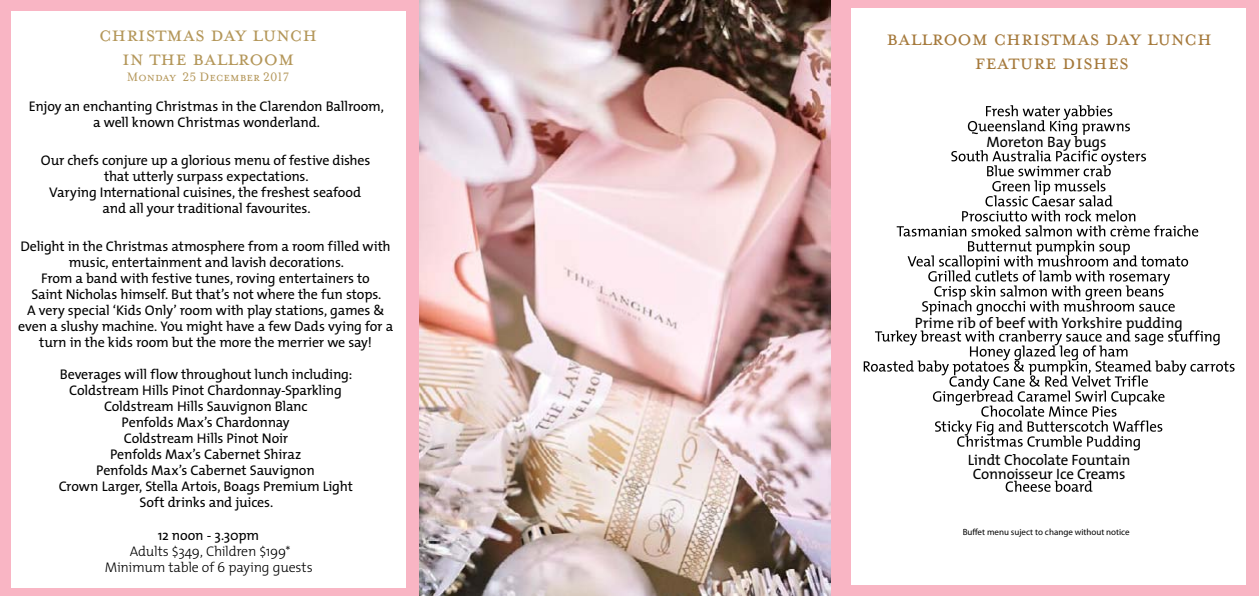
<style>
.page{position:relative;width:1259px;height:596px;background:#fff}
.page>*{position:absolute;margin:0;border:0;box-sizing:border-box;transform-origin:0 0}
.t1{font:24px/24px "Mrs Eaves All Small Caps";color:#a5793b;text-align:center}
.t2{font:24px/24px "Mrs Eaves Small Caps";color:#b4975a;text-align:center}
.t3{font:15px/14px "The Mix";letter-spacing:-.005em;color:#000;text-align:center}
.t4{font:14px/16px "The Mix";letter-spacing:-.015em;color:#000;text-align:center}
.t5{font:300 14px/16px "The Mix";letter-spacing:-.02em;color:#000;text-align:center}
.t6{font:14px "Mrs Eaves Small Caps";color:#b4975a}
.t7{font:9px "Myriad Pro";color:#000}
</style>
<div class="page">
<div style="left:831px;top:0;width:428px;height:595px;background:#f9b5c4"></div>
<div style="left:851px;top:8px;width:394px;height:576px;background:#fff"></div>
<div style="left:0;top:0;width:420px;height:595px;background:#f9b5c4"></div>
<div style="left:12px;top:11px;width:394px;height:576px;background:#fff"></div>
<svg style="left:1005px;top:480px;width:87px;height:11px"></svg>
<svg style="left:863px;top:330px;width:371px;height:120px"></svg>
<svg style="left:896px;top:150px;width:302px;height:165px"></svg>
<svg style="left:968px;top:105px;width:162px;height:30px"></svg>
<img style="left:420px;top:0;width:411px;height:595px">
<h1 class="t2" style="left:99px;top:22px;width:220px">christmas day lunch in the ballroom</h1>
<p class="t6" style="left:127px;top:70px;width:164px">Monday 25 December 2017</p>
<p class="t4" style="left:29px;top:99px;width:356px">Enjoy an enchanting Christmas in the Clarendon Ballroom, a well known Christmas wonderland.</p>
<p class="t4" style="left:41px;top:152px;width:331px">Our chefs conjure up a glorious menu of festive dishes that utterly surpass expectations.<br>Varying International cuisines, the freshest seafood and all your traditional favourites.</p>
<p class="t4" style="left:18px;top:238px;width:376px">Delight in the Christmas atmosphere from a room filled with music, entertainment and lavish decorations.<br>From a band with festive tunes, roving entertainers to<br>Saint Nicholas himself. But that’s not where the fun stops.<br>A very special ‘Kids Only’ room with play stations, games &amp; even a slushy machine. You might have a few Dads vying for a turn in the kids room but the more the merrier we say!</p>
<p class="t4" style="left:59px;top:366px;width:296px">Beverages will flow throughout lunch including:<br>Coldstream Hills Pinot Chardonnay-Sparkling Coldstream Hills Sauvignon Blanc<br>Penfolds Max’s Chardonnay<br>Coldstream Hills Pinot Noir<br>Penfolds Max’s Cabernet Shiraz<br>Penfolds Max’s Cabernet Sauvignon<br>Crown Larger, Stella Artois, Boags Premium Light Soft drinks and juices.</p>
<p class="t4" style="left:158px;top:527px;width:103px">12 noon - 3.30pm</p>
<p class="t5" style="left:105px;top:543px;width:209px">Adults $349, Children $199*<br>Minimum table of 6 paying guests</p>
<h1 class="t1" style="left:886px;top:28px;width:327px">ballroom christmas day lunch feature dishes</h1>
<p class="t3" style="left:986px;top:135px;width:122px">Moreton Bay bugs</p>
<p class="t3" style="left:915px;top:315px;width:269px">Prime rib of beef with Yorkshire pudding</p>
<p class="t3" style="left:968px;top:452px;width:164px">Lindt Chocolate Fountain<br>Connoisseur Ice Creams</p>
<p class="t7" style="left:962px;top:525px;width:169px">Buffet menu suject to change without notice</p>
</div>
